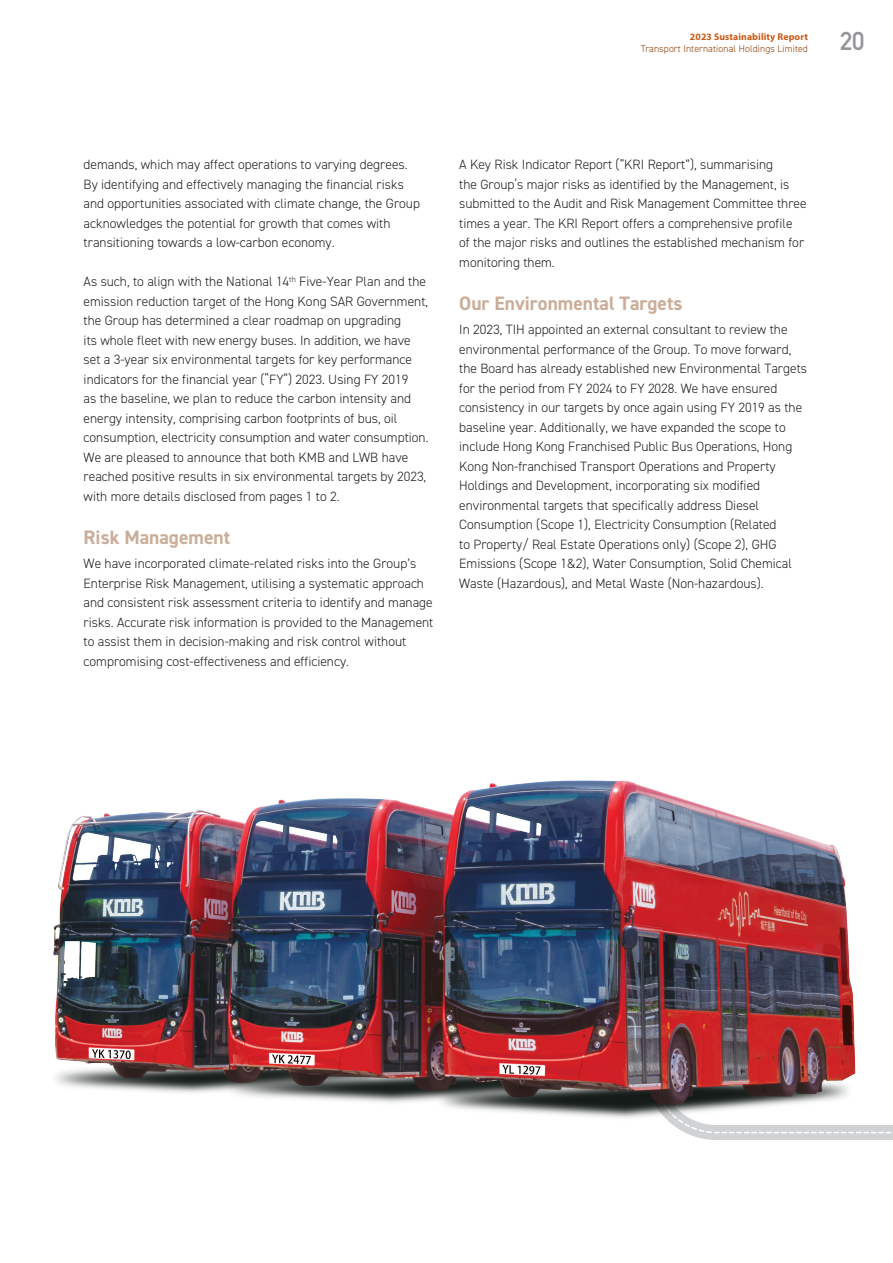
<style>
.page{position:relative;width:893px;height:1263px;background:#fff}
.page>*{position:absolute;margin:0;border:0;box-sizing:border-box;transform-origin:0 0}
.t1{font:25.5px "DIN Mittelschrift Std";color:#939598}
.t2{font:700 19.5px "DIN2014";color:#caae99}
.t3{font:300 13.5px/19.5px "DIN2014";color:#231f20}
.t4{font:300 9.75px "DIN2014";letter-spacing:.01em;color:#8d3d00}
.t5{font:700 9.75px "Myriad Pro";letter-spacing:.01em;color:#c85b18}
</style>
<div class="page">
<img style="left:53px;top:780px;width:836px;height:360px">
<p class="t5" style="left:690px;top:30px;width:119px">2023 Sustainability Report</p>
<p class="t4" style="left:641px;top:42px;width:169px">Transport International Holdings Limited</p>
<h1 class="t1" style="left:840px;top:26px;width:26px">20</h1>
<p class="t3" style="left:84px;top:155px;width:338px">demands, which may affect operations to varying degrees.<br>By identifying and effectively managing the financial risks and opportunities associated with climate change, the Group acknowledges the potential for growth that comes with transitioning towards a low-carbon economy.</p>
<p class="t3" style="left:84px;top:272px;width:346px">As such, to align with the National 14<sup>th</sup> Five-Year Plan and the emission reduction target of the Hong Kong SAR Government, the Group has determined a clear roadmap on upgrading<br>its whole fleet with new energy buses. In addition, we have set a 3-year six environmental targets for key performance indicators for the financial year (“FY”) 2023. Using FY 2019<br>as the baseline, we plan to reduce the carbon intensity and energy intensity, comprising carbon footprints of bus, oil consumption, electricity consumption and water consumption.<br>We are pleased to announce that both KMB and LWB have reached positive results in six environmental targets by 2023, with more details disclosed from pages 1 to 2.</p>
<h2 class="t2" style="left:84px;top:525px;width:148px">Risk Management</h2>
<p class="t3" style="left:84px;top:554px;width:351px">We have incorporated climate-related risks into the Group’s Enterprise Risk Management, utilising a systematic approach and consistent risk assessment criteria to identify and manage risks. Accurate risk information is provided to the Management to assist them in decision-making and risk control without compromising cost-effectiveness and efficiency.</p>
<p class="t3" style="left:459px;top:155px;width:349px">A Key Risk Indicator Report (“KRI Report”), summarising<br>the Group’s major risks as identified by the Management, is submitted to the Audit and Risk Management Committee three times a year. The KRI Report offers a comprehensive profile<br>of the major risks and outlines the established mechanism for monitoring them.</p>
<h2 class="t2" style="left:459px;top:291px;width:225px">Our Environmental Targets</h2>
<p class="t3" style="left:459px;top:320px;width:349px">In 2023, TIH appointed an external consultant to review the environmental performance of the Group. To move forward, the Board has already established new Environmental Targets for the period from FY 2024 to FY 2028. We have ensured consistency in our targets by once again using FY 2019 as the baseline year. Additionally, we have expanded the scope to include Hong Kong Franchised Public Bus Operations, Hong Kong Non-franchised Transport Operations and Property Holdings and Development, incorporating six modified environmental targets that specifically address Diesel Consumption (Scope 1), Electricity Consumption (Related<br>to Property/ Real Estate Operations only) (Scope 2), GHG Emissions (Scope 1&amp;2), Water Consumption, Solid Chemical Waste (Hazardous), and Metal Waste (Non-hazardous).</p>
</div>
